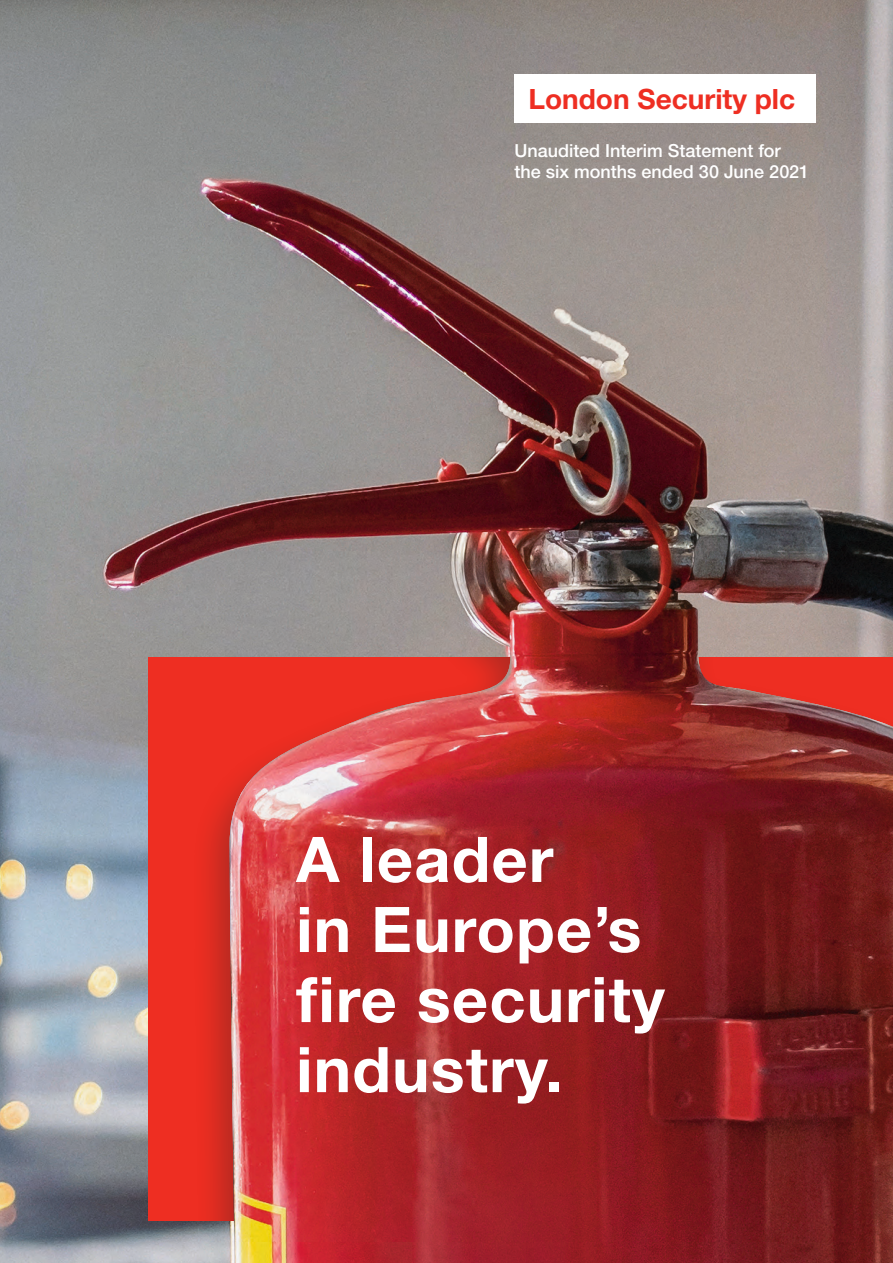
<style>
.page{position:relative;width:893px;height:1263px;background:#fff}
.page>*{position:absolute;margin:0;border:0;box-sizing:border-box;transform-origin:0 0}
.t1{font:700 63px/70.1px "Helvetica Neue LT Std";letter-spacing:.02em;color:#fff}
.t2{font:700 28.05px "Helvetica Neue LT Std";color:#ee2e22}
.Report_Title{font:500 18px/21px "Helvetica Neue LT Std";color:#fff}
</style>
<div class="page">
<img style="left:0;top:0;width:893px;height:1263px">
<div style="left:149px;top:657px;width:744px;height:563px;background:#ee2e22"></div>
<div style="left:191px;top:657px;width:702px;height:563px;background:#231f20;opacity:.3"></div>
<img style="left:230px;top:506px;width:663px;height:757px">
<div style="left:514px;top:75px;width:302px;height:48px;background:#fff"></div>
<p class="t2" style="left:528px;top:81px;width:268px">London Security plc</p>
<p class="Report_Title" style="left:514px;top:140px;width:296px">Unaudited Interim Statement for the six months ended 30 June 2021</p>
<p class="t1" style="left:296px;top:823px;width:370px">A leader<br>in Europe’s fire security industry.</p>
</div>
